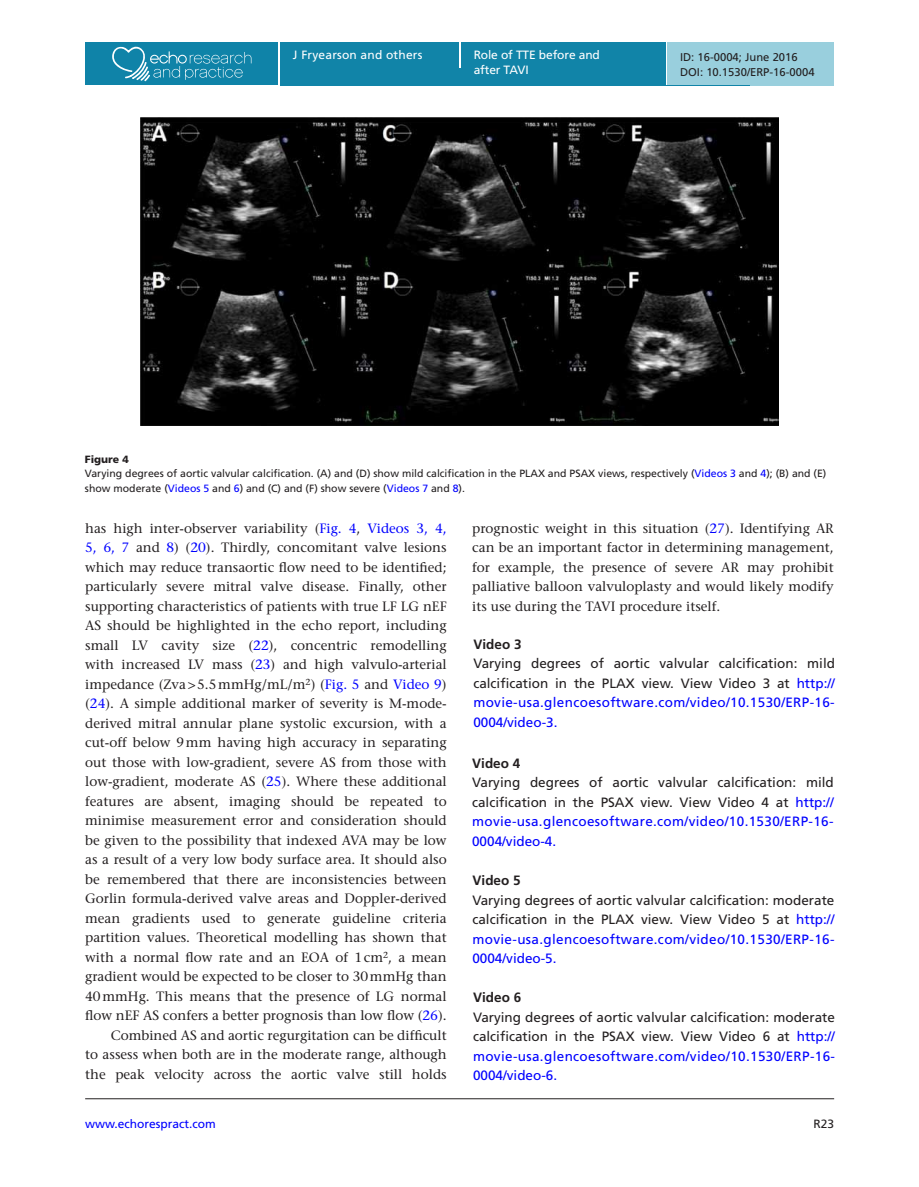
<style>
.page{position:relative;width:919px;height:1187px;background:#fff}
.page>*{position:absolute;margin:0;border:0;box-sizing:border-box;transform-origin:0 0}
.t1{font:500 13.5px/19.5px "Stone Serif Std";color:#231f20;text-align:right}
.t2{font:13.5px/19.5px "Frutiger LT Std";letter-spacing:.025em;color:#231f20;text-align:justify}
.t3{font:700 13.5px "Frutiger LT Std";color:#231f20}
.t4{font:12px/14.7px "Frutiger LT Std";letter-spacing:-.01em;color:#fff}
.t5{font:12px "Frutiger LT Std";color:#00f}
.t6{font:12px "Frutiger LT Std";letter-spacing:.015em;color:#fff}
.t7{font:12px "Frutiger LT Std";color:#231f20}
.t8{font:11.25px/14.5px "Frutiger LT Std";color:#231f20}
.t9{font:10.5px/14.7px "Frutiger LT Std";color:#231f20}
.s1{font-weight:900}
.s2{color:#00f}
</style>
<div class="page">
<div style="left:85px;top:43px;width:193px;height:42px;background:#0f83a8"></div>
<svg style="left:112px;top:46px;width:139px;height:36px"></svg>
<div style="left:280px;top:51px;width:553px;height:34px;background:#1184a8"></div>
<div style="left:280px;top:43px;width:179px;height:8px;background:#1184a8"></div>
<hr style="left:459px;top:43px;width:2px;height:25px;background:#fff">
<div style="left:461px;top:43px;width:204px;height:42px;background:#1184a8"></div>
<hr style="left:665px;top:43px;width:2px;height:42px;background:#fff">
<div style="left:667px;top:43px;width:82px;height:42px;background:#99cfdd"></div>
<div style="left:749px;top:68px;width:84px;height:17px;background:#99cfdd"></div>
<div style="left:749px;top:43px;width:84px;height:25px;background:#99cfdd"></div>
<hr style="left:85px;top:1098px;width:749px;height:1px;background:#231f20">
<img style="left:140px;top:118px;width:638px;height:307px">
<p class="t6" style="left:293px;top:48px;width:131px">J Fryearson and others</p>
<p class="t8" style="left:680px;top:50px;width:136px">ID: 16-0004; June 2016<br>DOI: 10.1530/ERP-16-0004</p>
<p class="t4" style="left:473px;top:48px;width:128px">Role of TTE before and after TAVI</p>
<p class="t9" style="left:85px;top:451px;width:743px"><span class="s1">Figure 4<br></span>Varying degrees of aortic valvular calcification. (A) and (D) show mild calcification in the PLAX and PSAX views, respectively (<span class="s2">Videos 3</span> and <span class="s2">4</span>); (B) and (E) show moderate (<span class="s2">Videos 5</span> and <span class="s2">6</span>) and (C) and (F) show severe (<span class="s2">Videos 7</span> and <span class="s2">8</span>).</p>
<p class="t1" style="left:85px;top:518px;width:363px">has high inter-observer variability (<span class="s2">Fig. 4</span>, <span class="s2">Videos 3, 4, 5, 6, 7</span> and <span class="s2">8</span>) (<span class="s2">20</span>). Thirdly, concomitant valve lesions which may reduce transaortic flow need to be identified; particularly severe mitral valve disease. Finally, other supporting characteristics of patients with true LF LG nEF AS should be highlighted in the echo report, including small LV cavity size (<span class="s2">22</span>), concentric remodelling with increased LV mass (<span class="s2">23</span>) and high valvulo-arterial impedance (Zva&gt;5.5mmHg/mL/m<sup>2</sup>) (<span class="s2">Fig. 5</span> and <span class="s2">Video 9</span>) (<span class="s2">24</span>). A simple additional marker of severity is M-mode&shy;derived mitral annular plane systolic excursion, with a cut-off below 9mm having high accuracy in separating out those with low-gradient, severe AS from those with low-gradient, moderate AS (<span class="s2">25</span>). Where these additional features are absent, imaging should be repeated to minimise measurement error and consideration should be given to the possibility that indexed AVA may be low as a result of a very low body surface area. It should also be remembered that there are inconsistencies between Gorlin formula-derived valve areas and Doppler-derived mean gradients used to generate guideline criteria partition values. Theoretical modelling has shown that with a normal flow rate and an EOA of 1cm<sup>2</sup>, a mean gradient would be expected to be closer to 30mmHg than 40mmHg. This means that the presence of LG normal flow nEF AS confers a better prognosis than low flow (<span class="s2">26</span>).<br>Combined AS and aortic regurgitation can be difficult<br>to assess when both are in the moderate range, although the peak velocity across the aortic valve still holds</p>
<p class="t1" style="left:472px;top:518px;width:363px;text-align:justify">prognostic weight in this situation (<span class="s2">27</span>). Identifying AR can be an important factor in determining management, for example, the presence of severe AR may prohibit palliative balloon valvuloplasty and would likely modify its use during the TAVI procedure itself.</p>
<p class="t3" style="left:473px;top:636px;width:50px">Video 3</p>
<p class="t2" style="left:473px;top:654px;width:363px">Varying degrees of aortic valvular calcification: mild calcification in the PLAX view. View Video 3 at <span class="s2">http:// movie-usa.glencoesoftware.com/video/10.1530/ERP-16- 0004/video-3.</span></p>
<p class="t3" style="left:472px;top:755px;width:50px">Video 4</p>
<p class="t2" style="left:472px;top:772px;width:363px">Varying degrees of aortic valvular calcification: mild calcification in the PSAX view. View Video 4 at <span class="s2">http:// movie-usa.glencoesoftware.com/video/10.1530/ERP-16- 0004/video-4.</span></p>
<p class="t3" style="left:472px;top:872px;width:50px">Video 5</p>
<p class="t2" style="left:472px;top:890px;width:363px">Varying degrees of aortic valvular calcification: moderate calcification in the PLAX view. View Video 5 at <span class="s2">http:// movie-usa.glencoesoftware.com/video/10.1530/ERP-16- 0004/video-5.</span></p>
<p class="t3" style="left:473px;top:989px;width:50px">Video 6</p>
<p class="t2" style="left:473px;top:1007px;width:363px">Varying degrees of aortic valvular calcification: moderate calcification in the PSAX view. View Video 6 at <span class="s2">http:// movie-usa.glencoesoftware.com/video/10.1530/ERP-16- 0004/video-6.</span></p>
<p class="t5" style="left:85px;top:1117px;width:132px">www.echorespract.com</p>
<p class="t7" style="left:813px;top:1117px;width:22px">R23</p>
</div>
